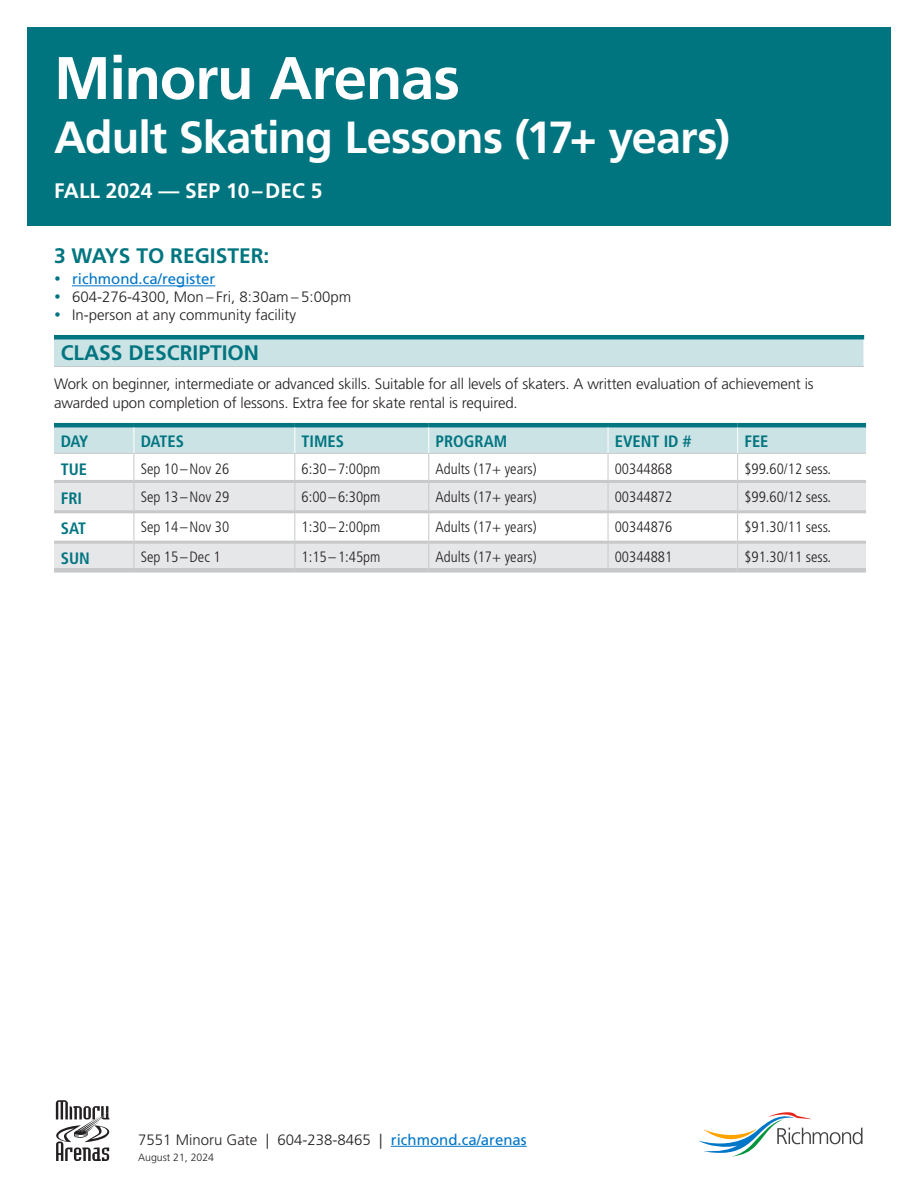
<style>
.page{position:relative;width:918px;height:1188px;background:#fff}
.page>*{position:absolute;margin:0;border:0;box-sizing:border-box;transform-origin:0 0}
.Headline_1{font:700 60px "Frutiger LT Std";letter-spacing:-.02em;color:#fff}
.Headline_1-2{font:700 45px "Frutiger LT Std";letter-spacing:-.02em;color:#fff}
.Subhead_1_no_line_above{font:700 21px "Frutiger LT Std";color:#007580}
.Subhead_1_no_line_above-2{font:700 21px "Frutiger LT Std";color:#fff}
.Day{font:700 condensed 16.5px "Frutiger LT Std";color:#007580}
.Body_text{font:300 15px/19.5px "Frutiger LT Std";letter-spacing:-.01em;color:#231f20}
.Table_Body_Text{font:300 condensed 15px "Frutiger LT Std";color:#231f20}
.t1{font:15px "Frutiger LT Std";color:#0076c8}
.Body_text-2{font:300 10.5px "Frutiger LT Std";color:#231f20}
.s1{font-weight:400;color:#0076c8}
</style>
<div class="page">
<div style="left:27px;top:27px;width:864px;height:198px;background:#007580"></div>
<hr style="left:72px;top:285px;width:143px;height:1px;background:#0076c8">
<div style="left:54px;top:337px;width:810px;height:29px;background:#cce3e5"></div>
<hr style="left:54px;top:335px;width:810px;height:4px;background:#007580">
<hr style="left:54px;top:366px;width:810px;height:1px;background:#c7c8ca">
<hr style="left:54px;top:423px;width:80px;height:4px;background:#007580">
<hr style="left:134px;top:423px;width:161px;height:4px;background:#007580">
<hr style="left:295px;top:423px;width:134px;height:4px;background:#007580">
<hr style="left:429px;top:423px;width:179px;height:4px;background:#007580">
<hr style="left:608px;top:423px;width:130px;height:4px;background:#007580">
<hr style="left:738px;top:423px;width:128px;height:4px;background:#007580">
<div style="left:54px;top:568px;width:80px;height:5px;background:#c7c8ca"></div>
<div style="left:134px;top:568px;width:161px;height:5px;background:#c7c8ca"></div>
<div style="left:295px;top:568px;width:134px;height:5px;background:#c7c8ca"></div>
<div style="left:429px;top:568px;width:179px;height:5px;background:#c7c8ca"></div>
<div style="left:608px;top:568px;width:130px;height:5px;background:#c7c8ca"></div>
<div style="left:738px;top:568px;width:128px;height:5px;background:#c7c8ca"></div>
<svg style="left:54px;top:425px;width:812px;height:143px"></svg>
<svg style="left:699px;top:1112px;width:163px;height:45px"></svg>
<svg style="left:56px;top:1100px;width:53px;height:61px"></svg>
<hr style="left:391px;top:1146px;width:136px;height:1px;background:#0076c8">
<p class="Headline_1" style="left:54px;top:43px;width:408px">Minoru Arenas</p>
<p class="Headline_1-2" style="left:54px;top:111px;width:678px">Adult Skating Lessons (17+ years)</p>
<p class="Subhead_1_no_line_above-2" style="left:54px;top:179px;width:270px">FALL 2024 — SEP 10–DEC 5</p>
<p class="Subhead_1_no_line_above" style="left:54px;top:243px;width:217px">3 WAYS TO REGISTER:</p>
<p class="t1" style="left:72px;top:270px;width:145px">richmond.ca/register</p>
<p class="Body_text" style="left:72px;top:288px;width:281px">604-276-4300, Mon – Fri, 8:30am – 5:00pm</p>
<p class="Body_text" style="left:72px;top:306px;width:226px">In-person at any community facility</p>
<p class="Subhead_1_no_line_above" style="left:61px;top:340px;width:200px">CLASS DESCRIPTION</p>
<p class="Body_text" style="left:54px;top:374px;width:761px">Work on beginner, intermediate or advanced skills. Suitable for all levels of skaters. A written evaluation of achievement is awarded upon completion of lessons. Extra fee for skate rental is required.</p>
<p class="Day" style="left:61px;top:431px;width:29px">DAY</p>
<p class="Day" style="left:141px;top:431px;width:45px">DATES</p>
<p class="Day" style="left:302px;top:431px;width:44px">TIMES</p>
<p class="Day" style="left:436px;top:431px;width:73px">PROGRAM</p>
<p class="Day" style="left:615px;top:431px;width:78px">EVENT ID #</p>
<p class="Day" style="left:744px;top:431px;width:26px">FEE</p>
<p class="Day" style="left:61px;top:459px;width:28px">TUE</p>
<p class="Table_Body_Text" style="left:141px;top:460px;width:90px">Sep 10 –Nov 26</p>
<p class="Table_Body_Text" style="left:302px;top:460px;width:80px">6:30 –7:00pm</p>
<p class="Table_Body_Text" style="left:436px;top:460px;width:103px">Adults (17+ years)</p>
<p class="Table_Body_Text" style="left:615px;top:460px;width:59px">00344868</p>
<p class="Table_Body_Text" style="left:744px;top:460px;width:88px">$99.60/12 sess.</p>
<p class="Day" style="left:61px;top:488px;width:23px">FRI</p>
<p class="Table_Body_Text" style="left:141px;top:488px;width:90px">Sep 13 –Nov 29</p>
<p class="Table_Body_Text" style="left:302px;top:488px;width:80px">6:00 –6:30pm</p>
<p class="Table_Body_Text" style="left:436px;top:488px;width:103px">Adults (17+ years)</p>
<p class="Table_Body_Text" style="left:615px;top:488px;width:59px">00344872</p>
<p class="Table_Body_Text" style="left:744px;top:488px;width:88px">$99.60/12 sess.</p>
<p class="Day" style="left:61px;top:519px;width:27px">SAT</p>
<p class="Table_Body_Text" style="left:141px;top:518px;width:90px">Sep 14 –Nov 30</p>
<p class="Table_Body_Text" style="left:302px;top:518px;width:80px">1:30 –2:00pm</p>
<p class="Table_Body_Text" style="left:436px;top:518px;width:103px">Adults (17+ years)</p>
<p class="Table_Body_Text" style="left:615px;top:518px;width:59px">00344876</p>
<p class="Table_Body_Text" style="left:744px;top:518px;width:88px">$91.30/11 sess.</p>
<p class="Day" style="left:61px;top:548px;width:31px">SUN</p>
<p class="Table_Body_Text" style="left:141px;top:549px;width:82px">Sep 15 –Dec 1</p>
<p class="Table_Body_Text" style="left:302px;top:549px;width:80px">1:15 –1:45pm</p>
<p class="Table_Body_Text" style="left:436px;top:549px;width:103px">Adults (17+ years)</p>
<p class="Table_Body_Text" style="left:615px;top:549px;width:59px">00344881</p>
<p class="Table_Body_Text" style="left:744px;top:549px;width:88px">$91.30/11 sess.</p>
<p class="Body_text" style="left:138px;top:1130px;width:390px">7551 Minoru Gate | 604-238-8465 | <span class="s1">richmond.ca/arenas</span></p>
<p class="Body_text-2" style="left:138px;top:1151px;width:77px">August 21, 2024</p>
</div>
